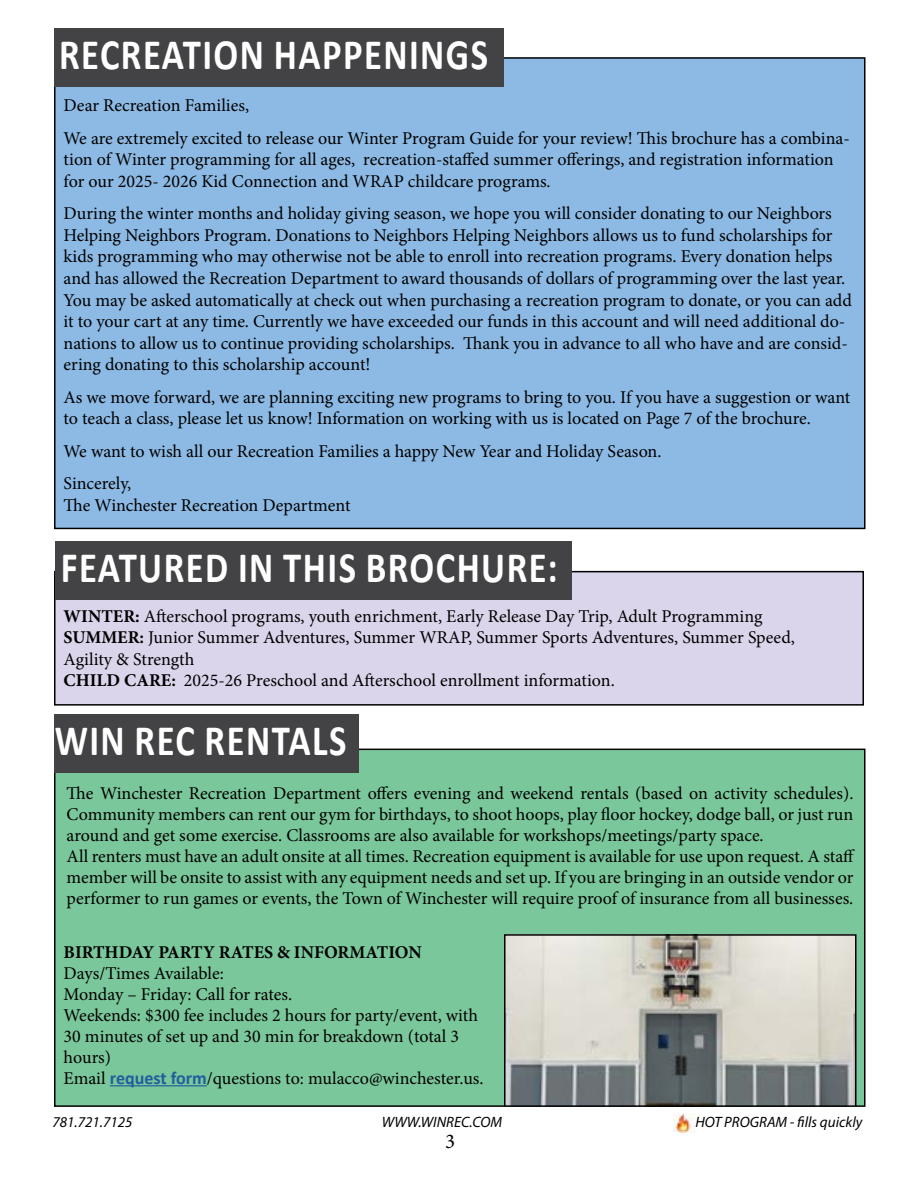
<style>
.page{position:relative;width:918px;height:1188px;background:#fff}
.page>*{position:absolute;margin:0;border:0;box-sizing:border-box;transform-origin:0 0}
.t1{font:700 43.5px "Calibri";letter-spacing:.04em;color:#fff;scale:.84 1}
.t2{font:21px "Minion Pro";color:#000}
.t3{font:18px/21.6px "Minion Pro";letter-spacing:-.005em;color:#000}
.t4{font:700 18px "Minion Pro";color:#000}
.t5{font:italic 15px "Myriad Pro";color:#000}
.s1{font-weight:700}
.s2{font-family:"Calibri";font-weight:700;color:#215e9e}
</style>
<div class="page">
<div style="left:54px;top:57px;width:812px;height:472px;background:#8cbae4;border:2px solid #000"></div>
<div style="left:55px;top:572px;width:808px;height:133px;background:#dbd5eb"></div>
<div style="left:54px;top:571px;width:810px;height:135px;border:2px solid #000"></div>
<div style="left:55px;top:749px;width:810px;height:357px;background:#7ac79b"></div>
<div style="left:54px;top:29px;width:450px;height:58px;background:#434345"></div>
<div style="left:56px;top:542px;width:516px;height:58px;background:#434345"></div>
<img style="left:507px;top:937px;width:346px;height:167px">
<div style="left:504px;top:934px;width:352px;height:173px;border:2px solid #000"></div>
<div style="left:54px;top:714px;width:304px;height:59px;background:#434345"></div>
<hr style="left:110px;top:1085px;width:97px;height:1px;background:#215e9e">
<img style="left:693px;top:1113px;width:3px;height:20px">
<img style="left:674px;top:1113px;width:19px;height:20px">
<h1 class="t1" style="left:59px;top:24px;width:512px">RECREATION HAPPENINGS</h1>
<p class="t3" style="left:64px;top:89px;width:788px;line-height:32.4px">Dear Recreation Families,<br>We are extremely excited to release our Winter Program Guide for your review! This brochure has a combina-</p>
<p class="t3" style="left:64px;top:149px;width:772px">tion of Winter programming for all ages, recreation-staffed summer offerings, and registration information for our 2025- 2026 Kid Connection and WRAP childcare programs.</p>
<p class="t3" style="left:64px;top:203px;width:790px">During the winter months and holiday giving season, we hope you will consider donating to our Neighbors Helping Neighbors Program. Donations to Neighbors Helping Neighbors allows us to fund scholarships for kids programming who may otherwise not be able to enroll into recreation programs. Every donation helps and has allowed the Recreation Department to award thousands of dollars of programming over the last year.<br>You may be asked automatically at check out when purchasing a recreation program to donate, or you can add it to your cart at any time. Currently we have exceeded our funds in this account and will need additional do&shy;nations to allow us to continue providing scholarships. Thank you in advance to all who have and are consid&shy;ering donating to this scholarship account!</p>
<p class="t3" style="left:64px;top:386px;width:788px">As we move forward, we are planning exciting new programs to bring to you. If you have a suggestion or want to teach a class, please let us know! Information on working with us is located on Page 7 of the brochure.</p>
<p class="t3" style="left:64px;top:435px;width:600px;line-height:32.4px">We want to wish all our Recreation Families a happy New Year and Holiday Season.<br>Sincerely,</p>
<p class="t3" style="left:64px;top:494px;width:288px">The Winchester Recreation Department</p>
<h1 class="t1" style="left:61px;top:537px;width:593px">FEATURED IN THIS BROCHURE:</h1>
<p class="t3" style="left:64px;top:605px;width:733px"><span class="s1">WINTER:</span> Afterschool programs, youth enrichment, Early Release Day Trip, Adult Programming <span class="s1">SUMMER:</span> Junior Summer Adventures, Summer WRAP, Summer Sports Adventures, Summer Speed, Agility &amp; Strength<br><span class="s1">CHILD CARE:</span> 2025-26 Preschool and Afterschool enrollment information.</p>
<h1 class="t1" style="left:55px;top:710px;width:349px">WIN REC RENTALS</h1>
<p class="t3" style="left:67px;top:783px;width:790px;line-height:21px">The Winchester Recreation Department offers evening and weekend rentals (based on activity schedules).<br>Community members can rent our gym for birthdays, to shoot hoops, play floor hockey, dodge ball, or just run around and get some exercise. Classrooms are also available for workshops/meetings/party space.<br>All renters must have an adult onsite at all times. Recreation equipment is available for use upon request. A staff member will be onsite to assist with any equipment needs and set up. If you are bringing in an outside vendor or performer to run games or events, the Town of Winchester will require proof of insurance from all businesses.</p>
<p class="t4" style="left:64px;top:939px;width:360px">BIRTHDAY PARTY RATES &amp; INFORMATION</p>
<p class="t3" style="left:64px;top:963px;width:422px;line-height:21px">Days/Times Available:<br>Monday – Friday: Call for rates.<br>Weekends: $300 fee includes 2 hours for party/event, with 30 minutes of set up and 30 min for breakdown (total 3 hours)<br>Email <span class="s2">request form</span>/questions to: mulacco@winchester.us.</p>
<p class="t5" style="left:52px;top:1113px;width:82px">781.721.7125</p>
<p class="t5" style="left:382px;top:1113px;width:122px">WWW.WINREC.COM</p>
<p class="t5" style="left:695px;top:1113px;width:169px">HOT PROGRAM - fills quickly</p>
<p class="t2" style="left:445px;top:1127px;width:12px">3</p>
</div>
